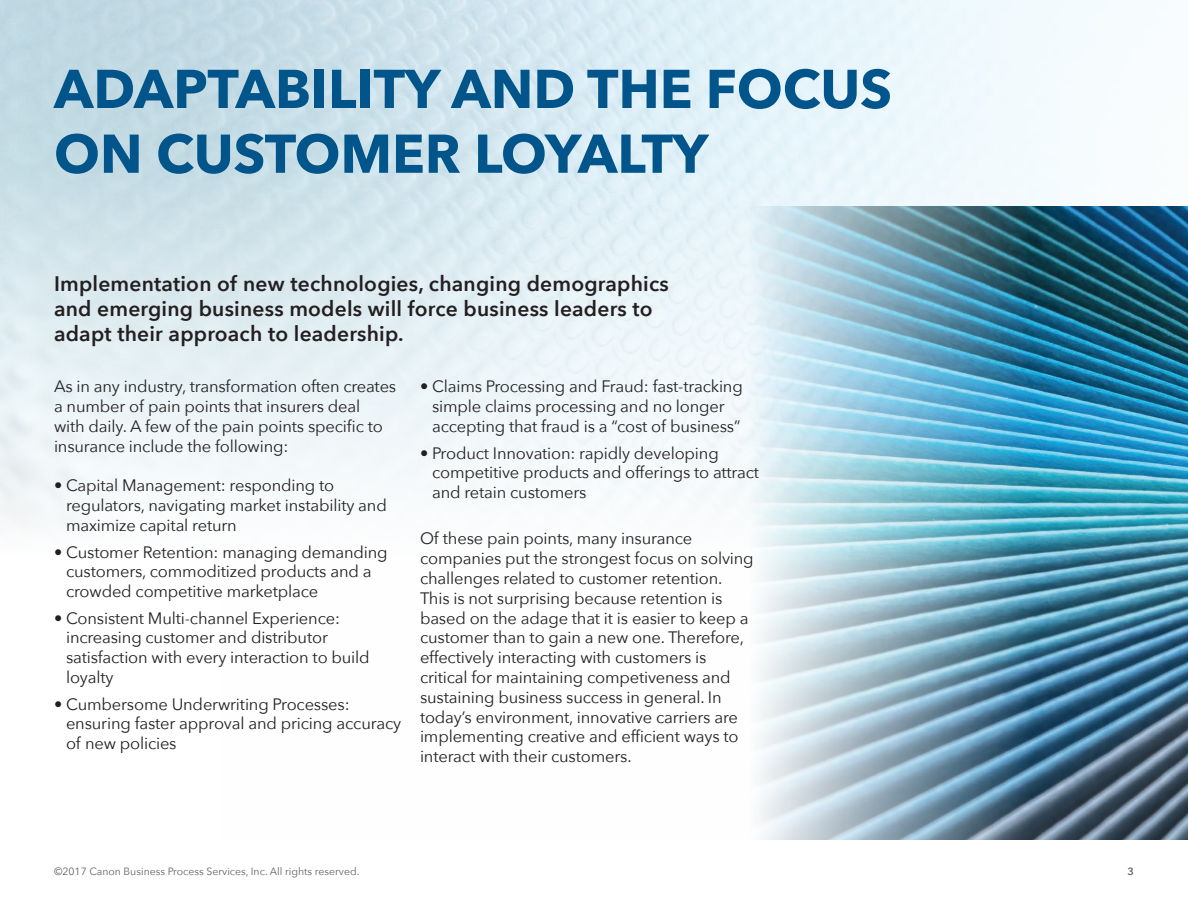
<style>
.page{position:relative;width:1188px;height:918px;background:#fff}
.page>*{position:absolute;margin:0;border:0;box-sizing:border-box;transform-origin:0 0}
.t1{font:700 54px/64.8px "Avenir Next";color:#01558a}
.t2{font:600 21px/25.2px "Avenir Next";letter-spacing:.01em;color:#231f20}
.t3{font:16.5px/19.8px "Avenir Next";letter-spacing:-.01em;color:#231f20}
.t4{font:10.5px "Avenir Next";color:#636366}
.t5{font:600 10.5px "Avenir Next";color:#636366}
</style>
<div class="page">
<img style="left:0;top:0;width:1188px;height:840px">
<img style="left:220px;top:206px;width:968px;height:633px">
<h1 class="t1" style="left:54px;top:56px;width:840px">ADAPTABILITY AND THE FOCUS<br>ON CUSTOMER LOYALTY</h1>
<p class="t2" style="left:54px;top:271px;width:616px">Implementation of new technologies, changing demographics and emerging business models will force business leaders to adapt their approach to leadership.</p>
<p class="t3" style="left:54px;top:377px;width:344px">As in any industry, transformation often creates a number of pain points that insurers deal<br>with daily. A few of the pain points specific to insurance include the following:</p>
<p class="t3" style="left:66px;top:476px;width:322px;text-indent:-12px">• Capital Management: responding to regulators, navigating market instability and maximize capital return</p>
<p class="t3" style="left:66px;top:542px;width:323px;text-indent:-12px">• Customer Retention: managing demanding customers, commoditized products and a crowded competitive marketplace</p>
<p class="t3" style="left:66px;top:608px;width:305px;text-indent:-12px">• Consistent Multi-channel Experience: increasing customer and distributor satisfaction with every interaction to build loyalty</p>
<p class="t3" style="left:66px;top:694px;width:337px;text-indent:-12px">• Cumbersome Underwriting Processes: ensuring faster approval and pricing accuracy of new policies</p>
<p class="t3" style="left:420px;top:377px;width:324px;text-align:center">• Claims Processing and Fraud: fast-tracking simple claims processing and no longer accepting that fraud is a “cost of business”</p>
<p class="t3" style="left:432px;top:443px;width:329px;text-indent:-12px">• Product Innovation: rapidly developing competitive products and offerings to attract and retain customers</p>
<p class="t3" style="left:420px;top:529px;width:335px">Of these pain points, many insurance companies put the strongest focus on solving challenges related to customer retention.<br>This is not surprising because retention is based on the adage that it is easier to keep a customer than to gain a new one. Therefore, effectively interacting with customers is critical for maintaining competiveness and sustaining business success in general. In today’s environment, innovative carriers are implementing creative and efficient ways to interact with their customers.</p>
<p class="t4" style="left:54px;top:865px;width:307px">©2017 Canon Business Process Services, Inc. All rights reserved.</p>
<p class="t5" style="left:1128px;top:864px;width:8px">3</p>
</div>
